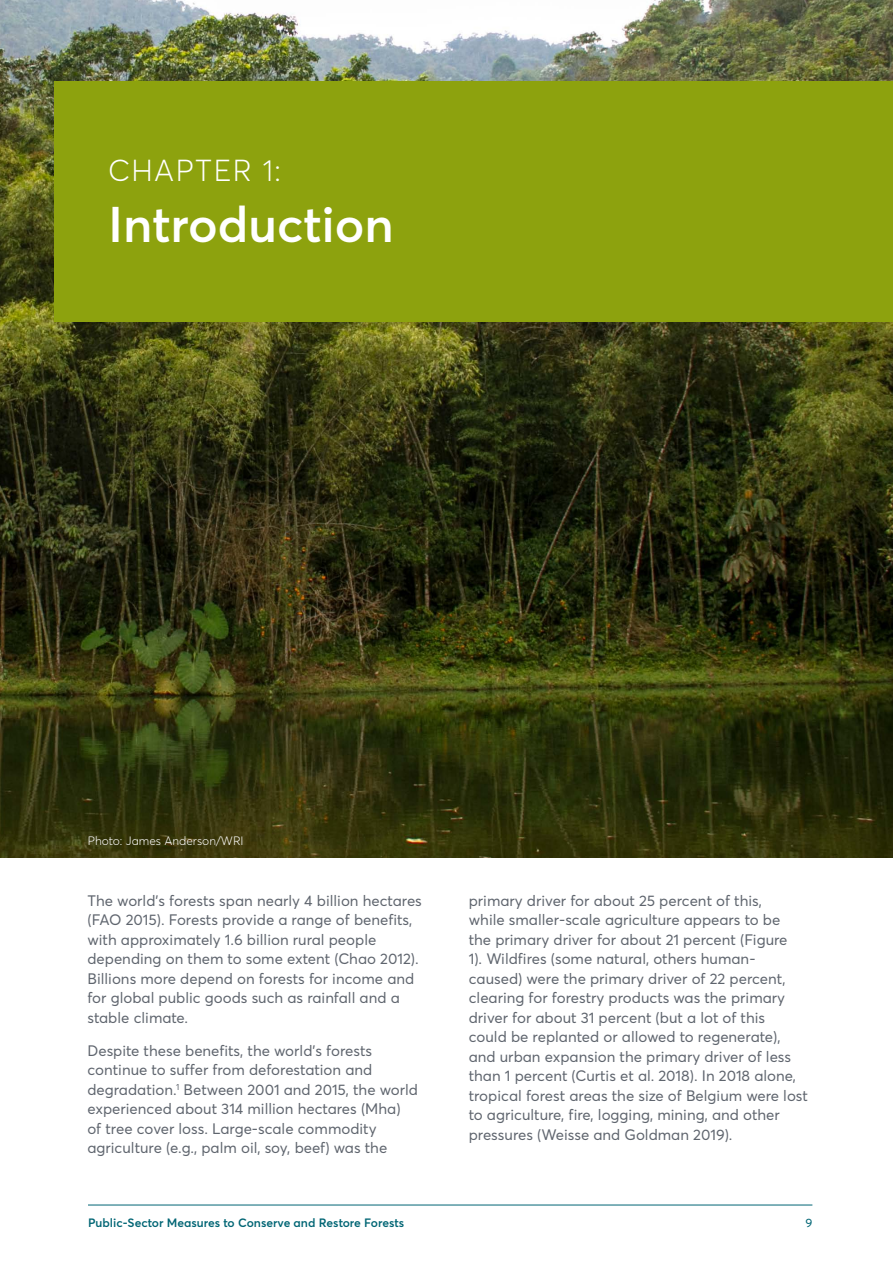
<style>
.page{position:relative;width:893px;height:1263px;background:#fff}
.page>*{position:absolute;margin:0;border:0;box-sizing:border-box;transform-origin:0 0}
.t1{font:600 49.5px "Averta Std";color:#fff}
.t2{font:300 30px "Averta Std";letter-spacing:.05em;color:#fff}
.t3{font:15px/19.5px "Averta Std";color:#5f656e}
.t4{font:600 12px "Averta Std";color:#006574}
.t5{font:300 12px "Averta Std";color:#fff}
.t6{font:12px "Averta Std";color:#006574}
</style>
<div class="page">
<img style="left:0;top:0;width:893px;height:858px">
<div style="left:54px;top:81px;width:839px;height:240px;background:#8da20e"></div>
<hr style="left:88px;top:1204px;width:724px;height:1px;background:#006574">
<h2 class="t2" style="left:108px;top:152px;width:175px">CHAPTER 1:</h2>
<h1 class="t1" style="left:108px;top:194px;width:287px">Introduction</h1>
<p class="t5" style="left:88px;top:833px;width:157px">Photo: James Anderson/WRI</p>
<p class="t3" style="left:87px;top:890px;width:336px">The world’s forests span nearly 4 billion hectares (FAO 2015). Forests provide a range of benefits, with approximately 1.6 billion rural people depending on them to some extent (Chao 2012).<br>Billions more depend on forests for income and for global public goods such as rainfall and a stable climate.</p>
<p class="t3" style="left:87px;top:1040px;width:332px">Despite these benefits, the world’s forests continue to suffer from deforestation and degradation.<sup>1</sup> Between 2001 and 2015, the world experienced about 314 million hectares (Mha) of tree cover loss. Large-scale commodity agriculture (e.g., palm oil, soy, beef) was the</p>
<p class="t3" style="left:469px;top:890px;width:341px">primary driver for about 25 percent of this,<br>while smaller-scale agriculture appears to be<br>the primary driver for about 21 percent (Figure<br>1). Wildfires (some natural, others human&shy;caused) were the primary driver of 22 percent, clearing for forestry products was the primary driver for about 31 percent (but a lot of this<br>could be replanted or allowed to regenerate), and urban expansion the primary driver of less than 1 percent (Curtis et al. 2018). In 2018 alone, tropical forest areas the size of Belgium were lost to agriculture, fire, logging, mining, and other pressures (Weisse and Goldman 2019).</p>
<p class="t4" style="left:88px;top:1215px;width:318px">Public-Sector Measures to Conserve and Restore Forests</p>
<p class="t6" style="left:805px;top:1215px;width:8px">9</p>
</div>
